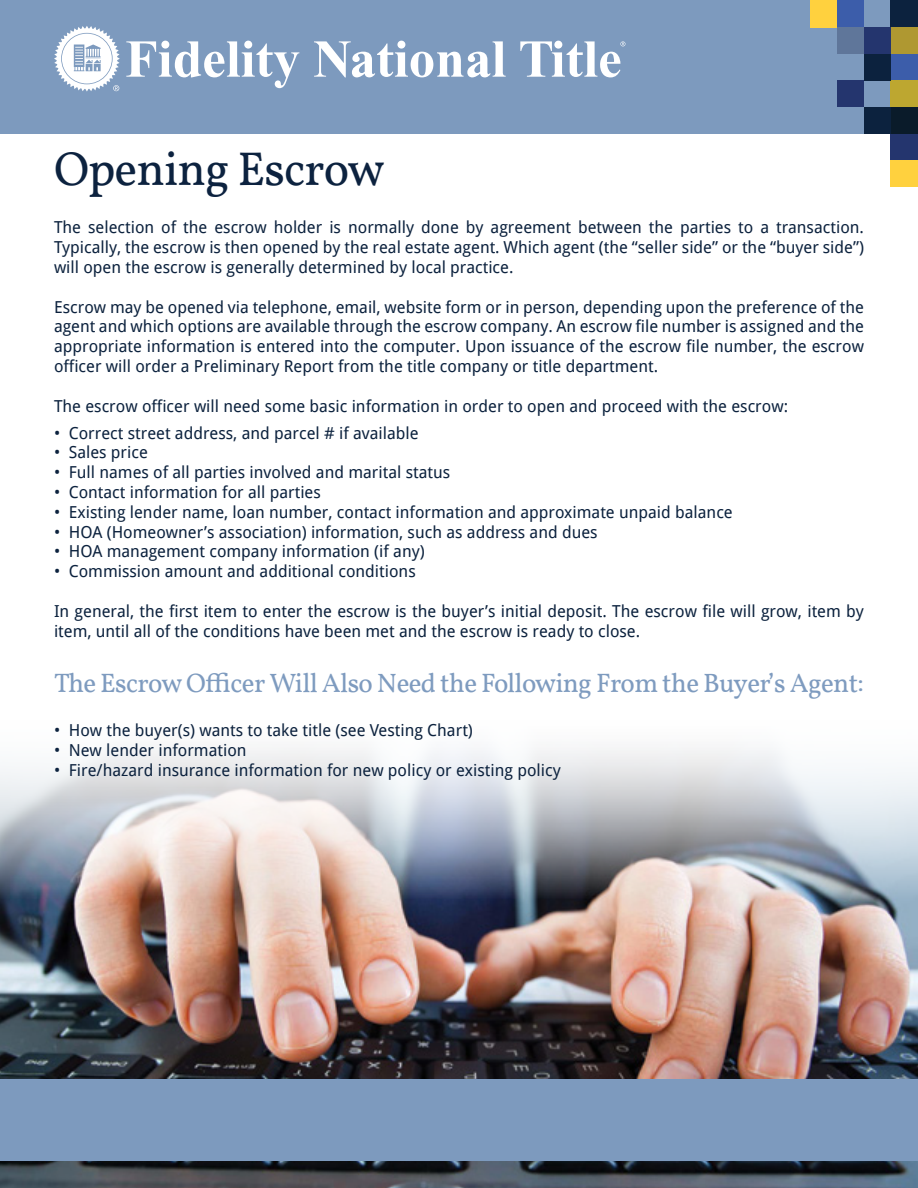
<style>
.page{position:relative;width:918px;height:1188px;background:#fff}
.page>*{position:absolute;margin:0;border:0;box-sizing:border-box;transform-origin:0 0}
.t1{font:48px "Vollkorn";letter-spacing:-.02em;color:#0c223f}
.t2{font:27px "Vollkorn";letter-spacing:-.025em;color:#7e9bbf}
.t3{font:16.5px/19.8px "Droid Sans";color:#0c223e;text-align:justify}
</style>
<div class="page">
<img style="left:0;top:748px;width:918px;height:440px">
<div style="left:0;top:0;width:918px;height:133px;background:#7d9abe"></div>
<div style="left:0;top:1080px;width:918px;height:81px;background:#7d9abe"></div>
<svg style="left:126px;top:41px;width:173px;height:47px"></svg>
<svg style="left:314px;top:41px;width:192px;height:36px"></svg>
<svg style="left:520px;top:41px;width:105px;height:36px"></svg>
<svg style="left:54px;top:26px;width:66px;height:66px"></svg>
<div style="left:890px;top:134px;width:28px;height:26px;background:#24356e"></div>
<div style="left:890px;top:0;width:28px;height:27px;background:#0c223e"></div>
<div style="left:890px;top:27px;width:28px;height:27px;background:#af9831"></div>
<div style="left:890px;top:54px;width:28px;height:27px;background:#3c5daa"></div>
<div style="left:890px;top:81px;width:28px;height:26px;background:#bda730"></div>
<div style="left:890px;top:107px;width:28px;height:27px;background:#0a1b2a"></div>
<div style="left:890px;top:160px;width:28px;height:27px;background:#ffd13e"></div>
<div style="left:837px;top:0;width:27px;height:27px;background:#3c5daa"></div>
<div style="left:810px;top:0;width:27px;height:27px;background:#ffd13e"></div>
<div style="left:864px;top:27px;width:26px;height:27px;background:#24356e"></div>
<div style="left:837px;top:27px;width:27px;height:27px;background:#5f769a"></div>
<div style="left:864px;top:54px;width:26px;height:27px;background:#0c223e"></div>
<div style="left:837px;top:81px;width:27px;height:26px;background:#24356e"></div>
<div style="left:864px;top:107px;width:26px;height:27px;background:#0c223e"></div>
<h1 class="t1" style="left:54px;top:140px;width:332px">Opening Escrow</h1>
<p class="t3" style="left:54px;top:217px;width:812px">The selection of the escrow holder is normally done by agreement between the parties to a transaction.<br>Typically, the escrow is then opened by the real estate agent. Which agent (the “seller side” or the “buyer side”) will open the escrow is generally determined by local practice.</p>
<p class="t3" style="left:54px;top:296px;width:812px">Escrow may be opened via telephone, email, website form or in person, depending upon the preference of the agent and which options are available through the escrow company. An escrow file number is assigned and the appropriate information is entered into the computer. Upon issuance of the escrow file number, the escrow officer will order a Preliminary Report from the title company or title department.</p>
<p class="t3" style="left:54px;top:395px;width:736px">The escrow officer will need some basic information in order to open and proceed with the escrow:</p>
<p class="t3" style="left:54px;top:422px;width:366px">• Correct street address, and parcel # if available</p>
<p class="t3" style="left:54px;top:442px;width:95px">• Sales price</p>
<p class="t3" style="left:54px;top:462px;width:398px">• Full names of all parties involved and marital status</p>
<p class="t3" style="left:54px;top:482px;width:268px">• Contact information for all parties</p>
<p class="t3" style="left:54px;top:501px;width:680px">• Existing lender name, loan number, contact information and approximate unpaid balance</p>
<p class="t3" style="left:54px;top:521px;width:545px">• HOA (Homeowner’s association) information, such as address and dues</p>
<p class="t3" style="left:54px;top:541px;width:372px">• HOA management company information (if any)</p>
<p class="t3" style="left:54px;top:561px;width:363px">• Commission amount and additional conditions</p>
<p class="t3" style="left:54px;top:600px;width:812px">In general, the first item to enter the escrow is the buyer’s initial deposit. The escrow file will grow, item by item, until all of the conditions have been met and the escrow is ready to close.</p>
<h2 class="t2" style="left:54px;top:667px;width:812px">The Escrow Officer Will Also Need the Following From the Buyer’s Agent:</h2>
<p class="t3" style="left:54px;top:720px;width:420px">• How the buyer(s) wants to take title (see Vesting Chart)</p>
<p class="t3" style="left:54px;top:740px;width:194px">• New lender information</p>
<p class="t3" style="left:54px;top:760px;width:508px">• Fire/hazard insurance information for new policy or existing policy</p>
</div>
